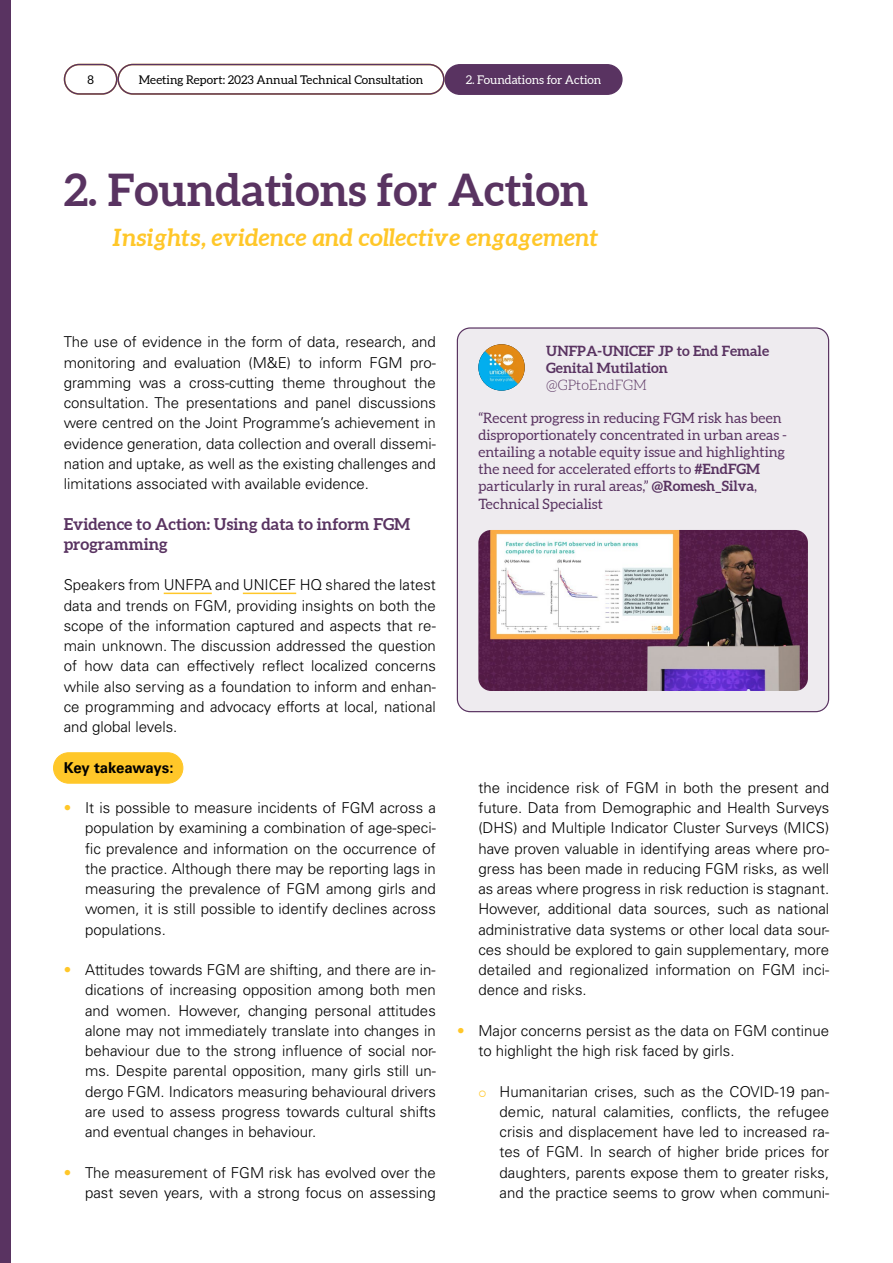
<style>
.page{position:relative;width:893px;height:1263px;background:#fff}
.page>*{position:absolute;margin:0;border:0;box-sizing:border-box;transform-origin:0 0}
.t1{font:700 45px "Aleo";color:#593361}
.t2{font:italic 700 24px "Aleo";color:#ffc729}
.t3{font:700 16.5px/20.2px "Aleo";color:#593361}
.t4{font:300 15px/20.2px "Univers LT Std";color:#000;text-align:justify}
.t5{font:700 15px "Univers LT Std";letter-spacing:-.015em;color:#000}
.t6{font:14.25px/17.1px "Aleo";color:#593361}
.t7{font:700 14.25px/17.1px "Aleo";color:#593361}
.t8{font:300 14.25px "Aleo";color:#593361}
.t9{font:12px "Aleo";color:#000}
.t10{font:12px "Aleo";color:#fff}
.s1{color:#ffc729}
.s2{font-weight:700}
</style>
<div class="page">
<div style="left:0;top:0;width:11px;height:1263px;background:#593361"></div>
<div style="left:64px;top:64px;width:53px;height:31px;border:2px solid #593361;border-radius:15px"></div>
<div style="left:117px;top:64px;width:328px;height:31px;border:2px solid #593361;border-radius:15px"></div>
<div style="left:54px;top:753px;width:129px;height:30px;background:#ffc729;border-radius:15px"></div>
<div style="left:53px;top:752px;width:130px;height:31px;border:1px solid #ffc729;border-radius:15px"></div>
<hr style="left:164px;top:593px;width:48px;height:1px;background:#ffc729">
<hr style="left:243px;top:593px;width:53px;height:1px;background:#ffc729">
<div style="left:457px;top:327px;width:372px;height:385px;background:#eeebef;border-radius:13px"></div>
<div style="left:457px;top:327px;width:372px;height:385px;border:1px solid #593361;border-radius:13px"></div>
<img style="left:478px;top:530px;width:330px;height:161px">
<img style="left:478px;top:344px;width:47px;height:47px;border-radius:23px">
<div style="left:445px;top:65px;width:177px;height:29px;background:#593361;border-radius:15px"></div>
<div style="left:445px;top:64px;width:178px;height:31px;border:2px solid #593361;border-radius:15px"></div>
<p class="t9" style="left:87px;top:73px;width:8px">8</p>
<p class="t9" style="left:139px;top:73px;width:286px">Meeting Report: 2023 Annual Technical Consultation</p>
<p class="t10" style="left:466px;top:73px;width:137px">2. Foundations for Action</p>
<h1 class="t1" style="left:64px;top:162px;width:526px">2. Foundations for Action</h1>
<h2 class="t2" style="left:112px;top:223px;width:488px">Insights, evidence and collective engagement</h2>
<p class="t4" style="left:64px;top:332px;width:374px">The use of evidence in the form of data, research, and monitoring and evaluation (M&amp;E) to inform FGM pro&shy;gramming was a cross-cutting theme throughout the consultation. The presentations and panel discussions were centred on the Joint Programme’s achievement in evidence generation, data collection and overall dissemi&shy;nation and uptake, as well as the existing challenges and limitations associated with available evidence.</p>
<p class="t3" style="left:64px;top:514px;width:348px">Evidence to Action: Using data to inform FGM programming</p>
<p class="t4" style="left:64px;top:575px;width:374px">Speakers from UNFPA and UNICEF HQ shared the latest data and trends on FGM, providing insights on both the scope of the information captured and aspects that re&shy;main unknown. The discussion addressed the question of how data can effectively reflect localized concerns while also serving as a foundation to inform and enhan&shy;ce programming and advocacy efforts at local, national and global levels.</p>
<p class="t5" style="left:64px;top:758px;width:111px">Key takeaways:</p>
<p class="t4" style="left:85px;top:798px;width:352px;text-indent:-21px"><span class="s1">•</span> It is possible to measure incidents of FGM across a population by examining a combination of age-speci&shy;fic prevalence and information on the occurrence of the practice. Although there may be reporting lags in measuring the prevalence of FGM among girls and women, it is still possible to identify declines across populations.</p>
<p class="t4" style="left:85px;top:960px;width:352px;text-indent:-21px"><span class="s1">•</span> Attitudes towards FGM are shifting, and there are in&shy;dications of increasing opposition among both men and women. However, changing personal attitudes alone may not immediately translate into changes in behaviour due to the strong influence of social nor&shy;ms. Despite parental opposition, many girls still un&shy;dergo FGM. Indicators measuring behavioural drivers are used to assess progress towards cultural shifts and eventual changes in behaviour.</p>
<p class="t4" style="left:64px;top:1162px;width:374px;text-align:right"><span class="s1">•</span> The measurement of FGM risk has evolved over the past seven years, with a strong focus on assessing</p>
<p class="t7" style="left:546px;top:343px;width:224px">UNFPA-UNICEF JP to End Female<br>Genital Mutilation</p>
<p class="t8" style="left:546px;top:377px;width:102px">@GPtoEndFGM</p>
<p class="t6" style="left:478px;top:410px;width:310px">“Recent progress in reducing FGM risk has been disproportionately concentrated in urban areas - entailing a notable equity issue and highlighting the need for accelerated efforts to <span class="s2">#EndFGM </span>particularly in rural areas,” <span class="s2">@Romesh_Silva</span>, Technical Specialist</p>
<p class="t4" style="left:478px;top:777px;width:352px">the incidence risk of FGM in both the present and future. Data from Demographic and Health Surveys (DHS) and Multiple Indicator Cluster Surveys (MICS) have proven valuable in identifying areas where pro&shy;gress has been made in reducing FGM risks, as well as areas where progress in risk reduction is stagnant.<br>However, additional data sources, such as national administrative data systems or other local data sour&shy;ces should be explored to gain supplementary, more detailed and regionalized information on FGM inci&shy;dence and risks.</p>
<p class="t4" style="left:478px;top:1020px;width:352px;text-indent:-21px"><span class="s1">•</span> Major concerns persist as the data on FGM continue to highlight the high risk faced by girls.</p>
<p class="t4" style="left:500px;top:1081px;width:331px">Humanitarian crises, such as the COVID-19 pan&shy;demic, natural calamities, conflicts, the refugee crisis and displacement have led to increased ra&shy;tes of FGM. In search of higher bride prices for daughters, parents expose them to greater risks, and the practice seems to grow when communi-</p>
</div>
